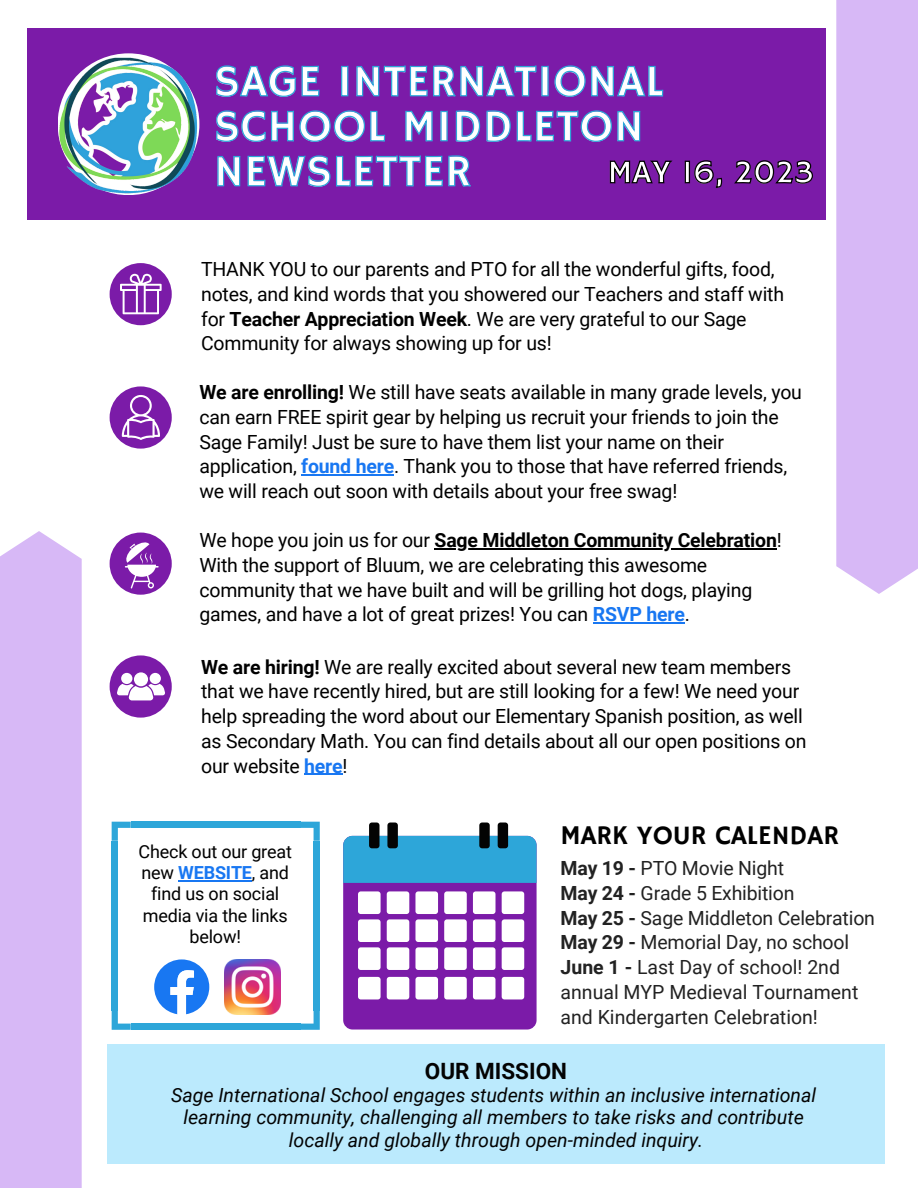
<style>
.page{position:relative;width:918px;height:1188px;background:#fff}
.page>*{position:absolute;margin:0;border:0;box-sizing:border-box;transform-origin:0 0}
.t1{font:45px "Hammersmith One";letter-spacing:.015em;color:#fff}
.t2{font:33px "Hammersmith One";color:#fff}
.t3{font:27px "Hammersmith One";color:#000}
.t4{font:700 22.5px "Roboto";color:#030303}
.t5{font:19.5px/24.8px "Roboto";letter-spacing:-.01em;color:#000}
.t6{font:19.5px/24.8px "Roboto";letter-spacing:-.005em;color:#222}
.t7{font:italic 19.5px "Roboto";color:#030303}
.t8{font:18px/21.3px "Roboto";letter-spacing:-.01em;color:#000;text-align:center}
.s1{font-weight:700}
.s2{font-weight:700;color:#1877f2}
</style>
<div class="page">
<div style="left:27px;top:28px;width:799px;height:192px;background:#7b1ba8"></div>
<div style="left:0;top:531px;width:82px;height:657px;background:#d7b8f6"></div>
<div style="left:836px;top:0;width:82px;height:594px;background:#d7b8f6"></div>
<div style="left:107px;top:1044px;width:778px;height:120px;background:#bbeafd"></div>
<div style="left:314px;top:841px;width:6px;height:170px;background:#2da6d9"></div>
<div style="left:112px;top:841px;width:6px;height:170px;background:#2da6d9"></div>
<div style="left:131px;top:822px;width:170px;height:6px;background:#2da6d9"></div>
<div style="left:131px;top:1024px;width:170px;height:6px;background:#2da6d9"></div>
<svg style="left:301px;top:822px;width:19px;height:19px"></svg>
<svg style="left:112px;top:822px;width:19px;height:19px"></svg>
<svg style="left:301px;top:1011px;width:19px;height:19px"></svg>
<svg style="left:112px;top:1011px;width:19px;height:19px"></svg>
<img style="left:225px;top:959px;width:55px;height:56px">
<svg style="left:154px;top:959px;width:55px;height:56px"></svg>
<img style="left:58px;top:55px;width:142px;height:140px">
<div style="left:110px;top:263px;width:62px;height:62px;background:#7b1ba8;border-radius:50%"></div>
<div style="left:343px;top:836px;width:194px;height:194px;background:#7b1ba8;border-radius:9px"></div>
<div style="left:343px;top:836px;width:194px;height:47px;background:#2da6d9"></div>
<div style="left:369px;top:823px;width:11px;height:25px;background:#030303;border-radius:3px"></div>
<div style="left:387px;top:823px;width:11px;height:25px;background:#030303;border-radius:3px"></div>
<div style="left:479px;top:823px;width:11px;height:25px;background:#030303;border-radius:3px"></div>
<div style="left:498px;top:823px;width:10px;height:25px;background:#030303;border-radius:3px"></div>
<div style="left:358px;top:891px;width:23px;height:23px;background:#fff;border-radius:3px"></div>
<div style="left:387px;top:891px;width:22px;height:23px;background:#fff;border-radius:3px"></div>
<div style="left:415px;top:891px;width:23px;height:23px;background:#fff;border-radius:3px"></div>
<div style="left:444px;top:891px;width:23px;height:23px;background:#fff;border-radius:3px"></div>
<div style="left:473px;top:891px;width:23px;height:23px;background:#fff;border-radius:3px"></div>
<div style="left:502px;top:891px;width:22px;height:23px;background:#fff;border-radius:3px"></div>
<div style="left:358px;top:919px;width:23px;height:23px;background:#fff;border-radius:3px"></div>
<div style="left:387px;top:919px;width:22px;height:23px;background:#fff;border-radius:3px"></div>
<div style="left:415px;top:919px;width:23px;height:23px;background:#fff;border-radius:3px"></div>
<div style="left:444px;top:919px;width:23px;height:23px;background:#fff;border-radius:3px"></div>
<div style="left:473px;top:919px;width:23px;height:23px;background:#fff;border-radius:3px"></div>
<div style="left:502px;top:919px;width:22px;height:23px;background:#fff;border-radius:3px"></div>
<div style="left:358px;top:947px;width:23px;height:23px;background:#fff;border-radius:3px"></div>
<div style="left:387px;top:947px;width:22px;height:23px;background:#fff;border-radius:3px"></div>
<div style="left:415px;top:947px;width:23px;height:23px;background:#fff;border-radius:3px"></div>
<div style="left:444px;top:947px;width:23px;height:23px;background:#fff;border-radius:3px"></div>
<div style="left:473px;top:947px;width:23px;height:23px;background:#fff;border-radius:3px"></div>
<div style="left:502px;top:947px;width:22px;height:23px;background:#fff;border-radius:3px"></div>
<div style="left:358px;top:977px;width:23px;height:22px;background:#fff;border-radius:3px"></div>
<div style="left:387px;top:977px;width:22px;height:22px;background:#fff;border-radius:3px"></div>
<div style="left:415px;top:977px;width:23px;height:22px;background:#fff;border-radius:3px"></div>
<div style="left:444px;top:977px;width:23px;height:22px;background:#fff;border-radius:3px"></div>
<div style="left:473px;top:977px;width:23px;height:22px;background:#fff;border-radius:3px"></div>
<div style="left:502px;top:977px;width:22px;height:22px;background:#fff;border-radius:3px"></div>
<div style="left:110px;top:386px;width:62px;height:63px;background:#7b1ba8;border-radius:50%"></div>
<div style="left:110px;top:655px;width:62px;height:63px;background:#7b1ba8;border-radius:50%"></div>
<div style="left:134px;top:672px;width:14px;height:14px;background:#fff;border-radius:50%"></div>
<div style="left:121px;top:673px;width:11px;height:11px;background:#fff;border-radius:50%"></div>
<div style="left:150px;top:673px;width:11px;height:11px;background:#fff;border-radius:50%"></div>
<svg style="left:117px;top:684px;width:48px;height:16px"></svg>
<svg style="left:120px;top:274px;width:42px;height:40px"></svg>
<div style="left:110px;top:533px;width:62px;height:62px;background:#7b1ba8;border-radius:50%"></div>
<svg style="left:125px;top:542px;width:34px;height:46px"></svg>
<svg style="left:122px;top:395px;width:38px;height:45px"></svg>
<svg style="left:609px;top:160px;width:204px;height:28px"></svg>
<hr style="left:178px;top:880px;width:74px;height:1px;background:#1877f2">
<svg style="left:216px;top:65px;width:448px;height:32px"></svg>
<svg style="left:216px;top:110px;width:425px;height:32px"></svg>
<svg style="left:217px;top:155px;width:254px;height:32px"></svg>
<hr style="left:301px;top:474px;width:93px;height:2px;background:#1877f2">
<hr style="left:435px;top:548px;width:342px;height:1px;background:#000">
<hr style="left:593px;top:622px;width:92px;height:2px;background:#1877f2">
<hr style="left:304px;top:774px;width:39px;height:1px;background:#1877f2">
<p class="t1" style="left:214px;top:55px;width:452px">SAGE INTERNATIONAL</p>
<p class="t1" style="left:214px;top:100px;width:431px">SCHOOL MIDDLETON</p>
<p class="t1" style="left:214px;top:145px;width:259px">NEWSLETTER</p>
<p class="t2" style="left:608px;top:153px;width:208px">MAY 16, 2023</p>
<p class="t5" style="left:201px;top:257px;width:585px">THANK YOU to our parents and PTO for all the wonderful gifts, food, notes, and kind words that you showered our Teachers and staff with for <span class="s1">Teacher Appreciation Week</span>. We are very grateful to our Sage Community for always showing up for us!</p>
<p class="t5" style="left:199px;top:380px;width:604px"><span class="s1">We are enrolling!</span> We still have seats available in many grade levels, you can earn FREE spirit gear by helping us recruit your friends to join the Sage Family! Just be sure to have them list your name on their application, <span class="s2">found here</span>. Thank you to those that have referred friends, we will reach out soon with details about your free swag!</p>
<p class="t5" style="left:199px;top:528px;width:584px">We hope you join us for our <span class="s1">Sage Middleton Community Celebration</span>!<br>With the support of Bluum, we are celebrating this awesome community that we have built and will be grilling hot dogs, playing games, and have a lot of great prizes! You can <span class="s2">RSVP here</span>.</p>
<p class="t5" style="left:201px;top:655px;width:607px"><span class="s1">We are hiring!</span> We are really excited about several new team members that we have recently hired, but are still looking for a few! We need your help spreading the word about our Elementary Spanish position, as well as Secondary Math. You can find details about all our open positions on our website <span class="s2">here</span>!</p>
<p class="t8" style="left:138px;top:841px;width:155px">Check out our great new <span class="s2">WEBSITE</span>, and find us on social media via the links below!</p>
<p class="t3" style="left:561px;top:820px;width:280px">MARK YOUR CALENDAR</p>
<p class="t6" style="left:561px;top:856px;width:225px"><span class="s1">May 19 -</span> PTO Movie Night</p>
<p class="t6" style="left:561px;top:881px;width:235px"><span class="s1">May 24 -</span> Grade 5 Exhibition</p>
<p class="t6" style="left:561px;top:906px;width:316px"><span class="s1">May 25 -</span> Sage Middleton Celebration</p>
<p class="t6" style="left:561px;top:930px;width:290px"><span class="s1">May 29 -</span> Memorial Day, no school</p>
<p class="t6" style="left:561px;top:955px;width:299px"><span class="s1">June 1 -</span> Last Day of school! 2nd annual MYP Medieval Tournament and Kindergarten Celebration!</p>
<p class="t4" style="left:425px;top:1059px;width:144px">OUR MISSION</p>
<p class="t7" style="left:171px;top:1084px;width:647px">Sage International School engages students within an inclusive international</p>
<p class="t7" style="left:183px;top:1106px;width:622px">learning community, challenging all members to take risks and contribute</p>
<p class="t7" style="left:289px;top:1129px;width:416px">locally and globally through open-minded inquiry.</p>
</div>
